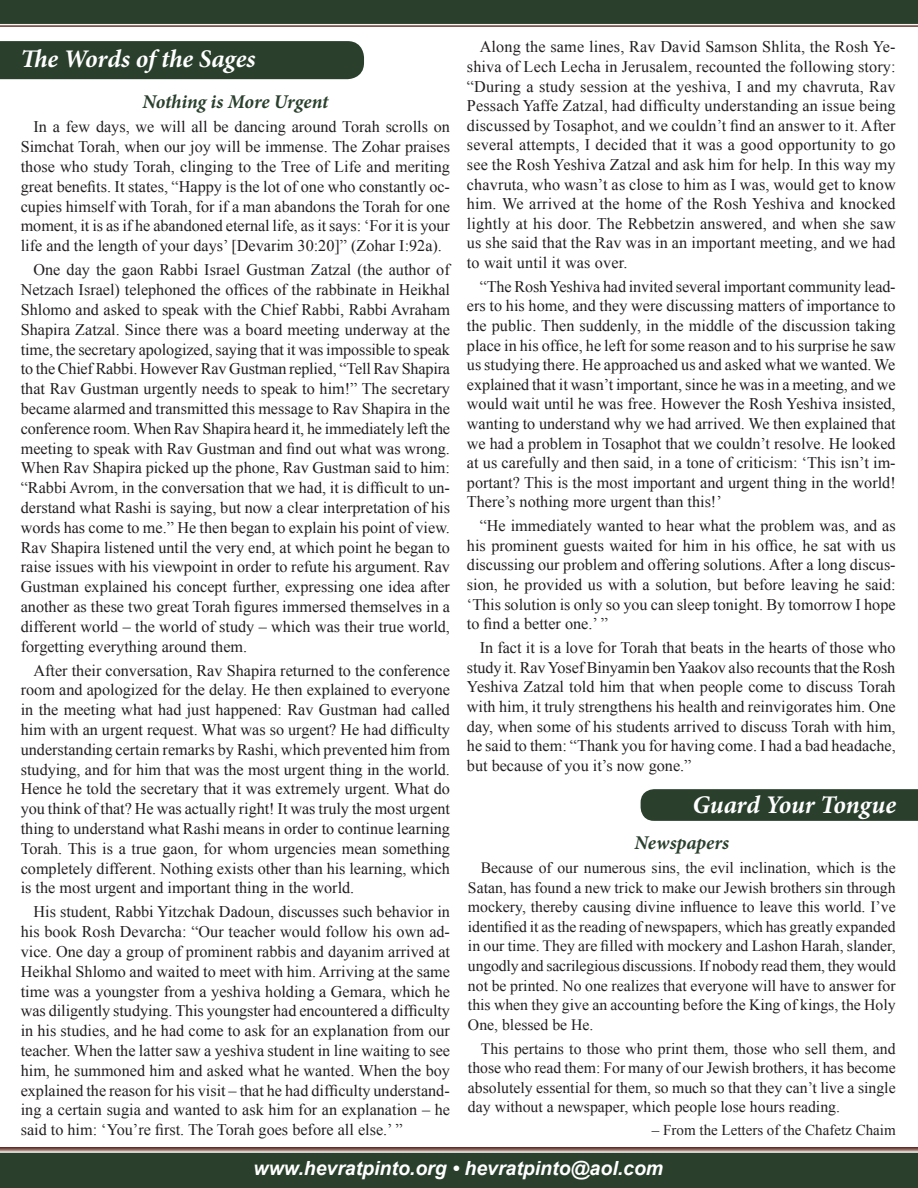
<style>
.page{position:relative;width:918px;height:1188px;background:#fff}
.page>*{position:absolute;margin:0;border:0;box-sizing:border-box;transform-origin:0 0}
.t1{font:italic 700 25.35px "Minion Pro";letter-spacing:-.005em;color:#fff}
.t2{font:italic 700 19.5px "Arial";color:#fff}
.t3{font:italic 700 19.5px "Minion Pro";letter-spacing:-.005em;color:#2a402d}
.t4{font:16.2px/19.8px "Times New Roman";color:#231f20;text-align:justify}
.t5{font:15.75px/19.6px "Times New Roman";color:#231f20;text-align:justify}
.t6{font:15px "Times New Roman";color:#231f20}
</style>
<div class="page">
<div style="left:0;top:41px;width:364px;height:38px;background:#2a402d"></div>
<svg style="left:0;top:1147px;width:918px;height:41px;background:#3b4938"></svg>
<svg style="left:0;top:0;width:918px;height:27px;background:#394a38"></svg>
<div style="left:641px;top:789px;width:277px;height:32px;background:#2a402d"></div>
<h1 class="t1" style="left:20px;top:41px;width:236px">The Words of the Sages</h1>
<p class="t4" style="left:467px;top:37px;width:430px;text-indent:13px">Along the same lines, Rav David Samson Shlita, the Rosh Ye&shy;shiva of Lech Lecha in Jerusalem, recounted the following story: “During a study session at the yeshiva, I and my chavruta, Rav Pessach Yaffe Zatzal, had difficulty understanding an issue being discussed by Tosaphot, and we couldn’t find an answer to it. After several attempts, I decided that it was a good opportunity to go see the Rosh Yeshiva Zatzal and ask him for help. In this way my chavruta, who wasn’t as close to him as I was, would get to know him. We arrived at the home of the Rosh Yeshiva and knocked lightly at his door. The Rebbetzin answered, and when she saw us she said that the Rav was in an important meeting, and we had to wait until it was over.</p>
<p class="t4" style="left:467px;top:276px;width:430px;text-indent:13px">“The Rosh Yeshiva had invited several important community lead&shy;ers to his home, and they were discussing matters of importance to the public. Then suddenly, in the middle of the discussion taking place in his office, he left for some reason and to his surprise he saw us studying there. He approached us and asked what we wanted. We explained that it wasn’t important, since he was in a meeting, and we would wait until he was free. However the Rosh Yeshiva insisted, wanting to understand why we had arrived. We then explained that we had a problem in Tosaphot that we couldn’t resolve. He looked at us carefully and then said, in a tone of criticism: ‘This isn’t im&shy;portant? This is the most important and urgent thing in the world!<br>There’s nothing more urgent than this!’</p>
<p class="t4" style="left:467px;top:516px;width:430px;text-indent:13px">“He immediately wanted to hear what the problem was, and as his prominent guests waited for him in his office, he sat with us discussing our problem and offering solutions. After a long discus&shy;sion, he provided us with a solution, but before leaving he said: ‘This solution is only so you can sleep tonight. By tomorrow I hope to find a better one.’ ”</p>
<p class="t4" style="left:467px;top:638px;width:430px;text-indent:13px">In fact it is a love for Torah that beats in the hearts of those who study it. Rav Yosef Binyamin ben Yaakov also recounts that the Rosh Yeshiva Zatzal told him that when people come to discuss Torah with him, it truly strengthens his health and reinvigorates him. One day, when some of his students arrived to discuss Torah with him, he said to them: “Thank you for having come. I had a bad headache, but because of you it’s now gone.”</p>
<p class="t3" style="left:142px;top:88px;width:188px">Nothing is More Urgent</p>
<p class="t4" style="left:21px;top:117px;width:431px;text-indent:13px">In a few days, we will all be dancing around Torah scrolls on Simchat Torah, when our joy will be immense. The Zohar praises those who study Torah, clinging to the Tree of Life and meriting great benefits. It states, “Happy is the lot of one who constantly oc&shy;cupies himself with Torah, for if a man abandons the Torah for one moment, it is as if he abandoned eternal life, as it says: ‘For it is your life and the length of your days’ [Devarim 30:20]” (Zohar I:92a).</p>
<p class="t4" style="left:21px;top:260px;width:431px;text-indent:13px">One day the gaon Rabbi Israel Gustman Zatzal (the author of Netzach Israel) telephoned the offices of the rabbinate in Heikhal Shlomo and asked to speak with the Chief Rabbi, Rabbi Avraham Shapira Zatzal. Since there was a board meeting underway at the time, the secretary apologized, saying that it was impossible to speak to the Chief Rabbi. However Rav Gustman replied, “Tell Rav Shapira that Rav Gustman urgently needs to speak to him!” The secretary became alarmed and transmitted this message to Rav Shapira in the conference room. When Rav Shapira heard it, he immediately left the meeting to speak with Rav Gustman and find out what was wrong.<br>When Rav Shapira picked up the phone, Rav Gustman said to him: “Rabbi Avrom, in the conversation that we had, it is difficult to un&shy;derstand what Rashi is saying, but now a clear interpretation of his words has come to me.” He then began to explain his point of view.<br>Rav Shapira listened until the very end, at which point he began to raise issues with his viewpoint in order to refute his argument. Rav Gustman explained his concept further, expressing one idea after another as these two great Torah figures immersed themselves in a different world – the world of study – which was their true world, forgetting everything around them.</p>
<p class="t4" style="left:21px;top:660px;width:431px;text-indent:13px">After their conversation, Rav Shapira returned to the conference room and apologized for the delay. He then explained to everyone in the meeting what had just happened: Rav Gustman had called him with an urgent request. What was so urgent? He had difficulty understanding certain remarks by Rashi, which prevented him from studying, and for him that was the most urgent thing in the world.<br>Hence he told the secretary that it was extremely urgent. What do you think of that? He was actually right! It was truly the most urgent thing to understand what Rashi means in order to continue learning Torah. This is a true gaon, for whom urgencies mean something completely different. Nothing exists other than his learning, which is the most urgent and important thing in the world.</p>
<p class="t4" style="left:21px;top:902px;width:431px;text-indent:13px">His student, Rabbi Yitzchak Dadoun, discusses such behavior in his book Rosh Devarcha: “Our teacher would follow his own ad&shy;vice. One day a group of prominent rabbis and dayanim arrived at Heikhal Shlomo and waited to meet with him. Arriving at the same time was a youngster from a yeshiva holding a Gemara, which he was diligently studying. This youngster had encountered a difficulty in his studies, and he had come to ask for an explanation from our teacher. When the latter saw a yeshiva student in line waiting to see him, he summoned him and asked what he wanted. When the boy explained the reason for his visit – that he had difficulty understand&shy;ing a certain sugia and wanted to ask him for an explanation – he said to him: ‘You’re first. The Torah goes before all else.’ ”</p>
<h1 class="t1" style="left:692px;top:787px;width:205px">Guard Your Tongue</h1>
<p class="t3" style="left:635px;top:829px;width:96px">Newspapers</p>
<p class="t5" style="left:468px;top:858px;width:429px;text-indent:13px">Because of our numerous sins, the evil inclination, which is the Satan, has found a new trick to make our Jewish brothers sin through mockery, thereby causing divine influence to leave this world. I’ve identified it as the reading of newspapers, which has greatly expanded in our time. They are filled with mockery and Lashon Harah, slander, ungodly and sacrilegious discussions. If nobody read them, they would not be printed. No one realizes that everyone will have to answer for this when they give an accounting before the King of kings, the Holy One, blessed be He.</p>
<p class="t5" style="left:468px;top:1038px;width:429px;text-indent:13px">This pertains to those who print them, those who sell them, and those who read them: For many of our Jewish brothers, it has become absolutely essential for them, so much so that they can’t live a single day without a newspaper, which people lose hours reading.</p>
<p class="t6" style="left:652px;top:1120px;width:245px">– From the Letters of the Chafetz Chaim</p>
<p class="t2" style="left:254px;top:1155px;width:411px">www.hevratpinto.org • hevratpinto@aol.com</p>
</div>
